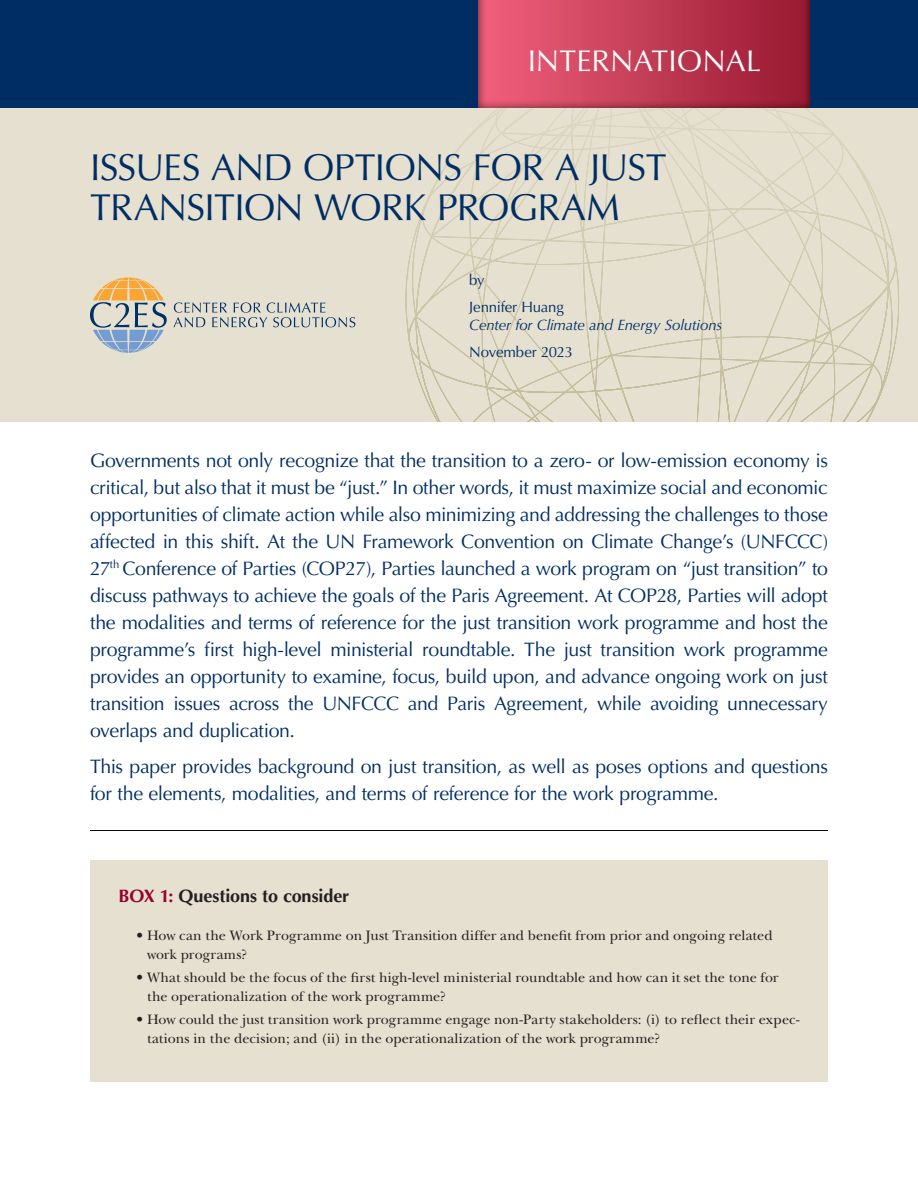
<style>
.page{position:relative;width:918px;height:1188px;background:#fff}
.page>*{position:absolute;margin:0;border:0;box-sizing:border-box;transform-origin:0 0}
.FCI_TITLE{font:37.5px/40.5px "Optima LT Std";letter-spacing:-.02em;color:#002e64}
.t1{font:30px "Optima LT Std";letter-spacing:.005em;color:#fff}
.FCI_Opening_Summary{font:19.5px/27px "Optima LT Std";letter-spacing:-.015em;color:#002e64;text-align:justify}
.FCI_Figure_Box_Table_Header{font:700 18px "Optima LT Std";letter-spacing:-.005em;color:#231f20}
.FCI_Author{font:italic 15px/18px "Optima LT Std";letter-spacing:-.01em;color:#002e64}
.FCI_Author-2{font:15px "Optima LT Std";letter-spacing:-.02em;color:#002e64}
.t2{font:14.25px/19.5px "New Baskerville Std";color:#231f20}
.s1{font-style:normal}
.s2{color:#98012d}
</style>
<div class="page">
<div style="left:0;top:108px;width:918px;height:313px;background:#e5e0d0"></div>
<svg style="left:405px;top:110px;width:494px;height:311px"></svg>
<div style="left:0;top:0;width:918px;height:108px;background:#002e64"></div>
<div style="left:478px;top:0;width:333px;height:110px;background:#231f20;opacity:.75"></div>
<svg style="left:173px;top:302px;width:182px;height:25px"></svg>
<svg style="left:90px;top:277px;width:77px;height:76px"></svg>
<hr style="left:88px;top:828px;width:742px;height:4px;background:#231f20;opacity:.75">
<div style="left:90px;top:860px;width:738px;height:222px;background:#e5e0d0"></div>
<p class="t1" style="left:528px;top:44px;width:235px">INTERNATIONAL</p>
<p class="FCI_TITLE" style="left:90px;top:147px;width:578px">ISSUES AND OPTIONS FOR A JUST<br>TRANSITION WORK PROGRAM</p>
<p class="FCI_Author-2" style="left:469px;top:271px;width:17px">by</p>
<p class="FCI_Author" style="left:469px;top:298px;width:255px"><span class="s1">Jennifer Huang<br></span>Center for Climate and Energy Solutions</p>
<p class="FCI_Author-2" style="left:469px;top:343px;width:105px">November 2023</p>
<p class="FCI_Opening_Summary" style="left:90px;top:447px;width:740px">Governments not only recognize that the transition to a zero- or low-emission economy is critical, but also that it must be “just.” In other words, it must maximize social and economic opportunities of climate action while also minimizing and addressing the challenges to those affected in this shift. At the UN Framework Convention on Climate Change’s (UNFCCC)<br>27<sup>th</sup> Conference of Parties (COP27), Parties launched a work program on “just transition” to discuss pathways to achieve the goals of the Paris Agreement. At COP28, Parties will adopt the modalities and terms of reference for the just transition work programme and host the programme’s first high-level ministerial roundtable. The just transition work programme provides an opportunity to examine, focus, build upon, and advance ongoing work on just transition issues across the UNFCCC and Paris Agreement, while avoiding unnecessary overlaps and duplication.</p>
<p class="FCI_Opening_Summary" style="left:90px;top:753px;width:740px">This paper provides background on just transition, as well as poses options and questions for the elements, modalities, and terms of reference for the work programme.</p>
<p class="FCI_Figure_Box_Table_Header" style="left:118px;top:886px;width:232px"><span class="s2">BOX 1:</span> Questions to consider</p>
<p class="t2" style="left:147px;top:925px;width:627px;text-indent:-10px">• How can the Work Programme on Just Transition differ and benefit from prior and ongoing related work programs?</p>
<p class="t2" style="left:147px;top:967px;width:633px;text-indent:-10px">• What should be the focus of the first high-level ministerial roundtable and how can it set the tone for the operationalization of the work programme?</p>
<p class="t2" style="left:147px;top:1009px;width:654px;text-indent:-10px">• How could the just transition work programme engage non-Party stakeholders: (i) to reflect their expec&shy;tations in the decision; and (ii) in the operationalization of the work programme?</p>
</div>
